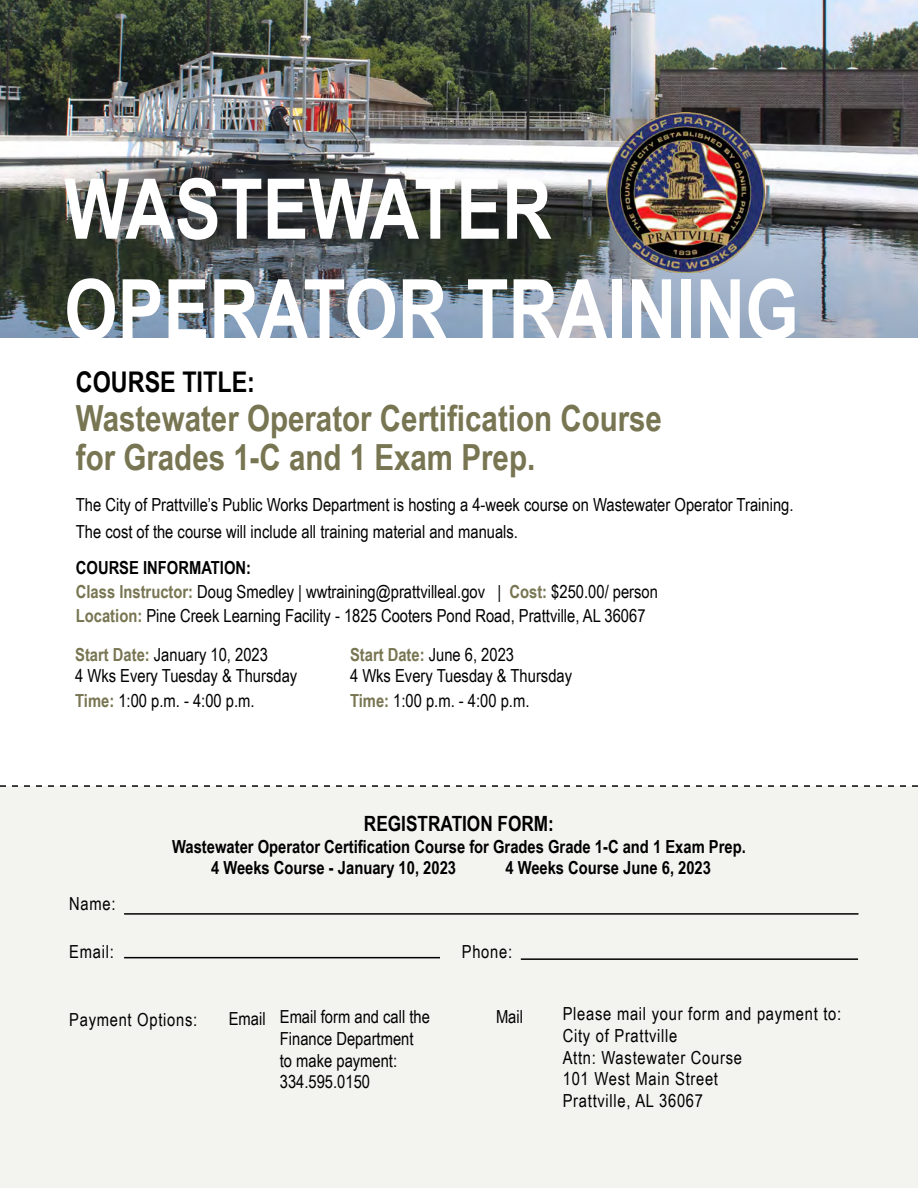
<style>
.page{position:relative;width:918px;height:1188px;background:#fff}
.page>*{position:absolute;margin:0;border:0;box-sizing:border-box;transform-origin:0 0}
.t1{font:700 83.85px/100.6px "Arial Narrow";color:#fff}
.t2{font:700 36px/39px "Arial Narrow";color:#787552}
.t3{font:700 28.5px "Arial Narrow";color:#000}
.t4{font:700 21px "Arial Narrow";color:#000}
.t5{font:18px/21.6px "Arial Narrow";color:#000}
.t6{font:18px/21.6px "Arial Narrow";letter-spacing:.04em;color:#000}
.t7{font:700 18px/21.6px "Arial Narrow";color:#000}
.s1{font-weight:700}
.s2{font-weight:700;color:#787552}
</style>
<div class="page">
<svg style="left:0;top:785px;width:918px;height:1px"></svg>
<div style="left:0;top:786px;width:918px;height:402px;background:#f3f3f0"></div>
<hr style="left:124px;top:913px;width:734px;height:2px;background:#000">
<hr style="left:124px;top:957px;width:316px;height:1px;background:#000">
<hr style="left:521px;top:958px;width:337px;height:2px;background:#000">
<img style="left:0;top:0;width:918px;height:338px">
<img style="left:607px;top:112px;width:157px;height:160px">
<h1 class="t1" style="left:64px;top:155px;width:736px">WASTEWATER<br>OPERATOR TRAINING</h1>
<h3 class="t3" style="left:76px;top:361px;width:181px">COURSE TITLE:</h3>
<h2 class="t2" style="left:76px;top:398px;width:588px">Wastewater Operator Certification Course for Grades 1-C and 1 Exam Prep.</h2>
<p class="t5" style="left:76px;top:490px;width:719px;line-height:27px">The City of Prattville’s Public Works Department is hosting a 4-week course on Wastewater Operator Training.<br>The cost of the course will include all training material and manuals.</p>
<p class="t5" style="left:76px;top:555px;width:584px;line-height:24px"><span class="s1">COURSE INFORMATION:<br></span><span class="s2">Class Instructor:</span> Doug Smedley | wwtraining@prattvilleal.gov | <span class="s2">Cost:</span> $250.00/ person<br><span class="s2">Location:</span> Pine Creek Learning Facility - 1825 Cooters Pond Road, Prattville, AL 36067</p>
<p class="t5" style="left:75px;top:643px;width:224px"><span class="s2">Start Date:</span> January 10, 2023<br>4 Wks Every Tuesday &amp; Thursday</p>
<p class="t5" style="left:350px;top:643px;width:224px"><span class="s2">Start Date:</span> June 6, 2023<br>4 Wks Every Tuesday &amp; Thursday</p>
<p class="t5" style="left:75px;top:690px;width:181px"><span class="s2">Time:</span> 1:00 p.m. - 4:00 p.m.</p>
<p class="t5" style="left:350px;top:690px;width:181px"><span class="s2">Time:</span> 1:00 p.m. - 4:00 p.m.</p>
<p class="t4" style="left:364px;top:808px;width:192px">REGISTRATION FORM:</p>
<p class="t7" style="left:211px;top:835px;width:536px;text-indent:-39px">Wastewater Operator Certification Course for Grades Grade 1-C and 1 Exam Prep.<br>4 Weeks Course - January 10, 2023</p>
<p class="t7" style="left:505px;top:856px;width:207px">4 Weeks Course June 6, 2023</p>
<p class="t5" style="left:69px;top:892px;width:48px">Name:</p>
<p class="t5" style="left:69px;top:940px;width:46px">Email:</p>
<p class="t5" style="left:462px;top:940px;width:52px">Phone:</p>
<p class="t6" style="left:69px;top:1008px;width:130px">Payment Options:</p>
<p class="t5" style="left:229px;top:1007px;width:38px">Email</p>
<p class="t5" style="left:280px;top:1006px;width:152px">Email form and call the<br>Finance Department to make payment:<br>334.595.0150</p>
<p class="t5" style="left:496px;top:1005px;width:29px">Mail</p>
<p class="t6" style="left:563px;top:1003px;width:280px">Please mail your form and payment to:<br>City of Prattville<br>Attn: Wastewater Course<br>101 West Main Street<br>Prattville, AL 36067</p>
</div>
